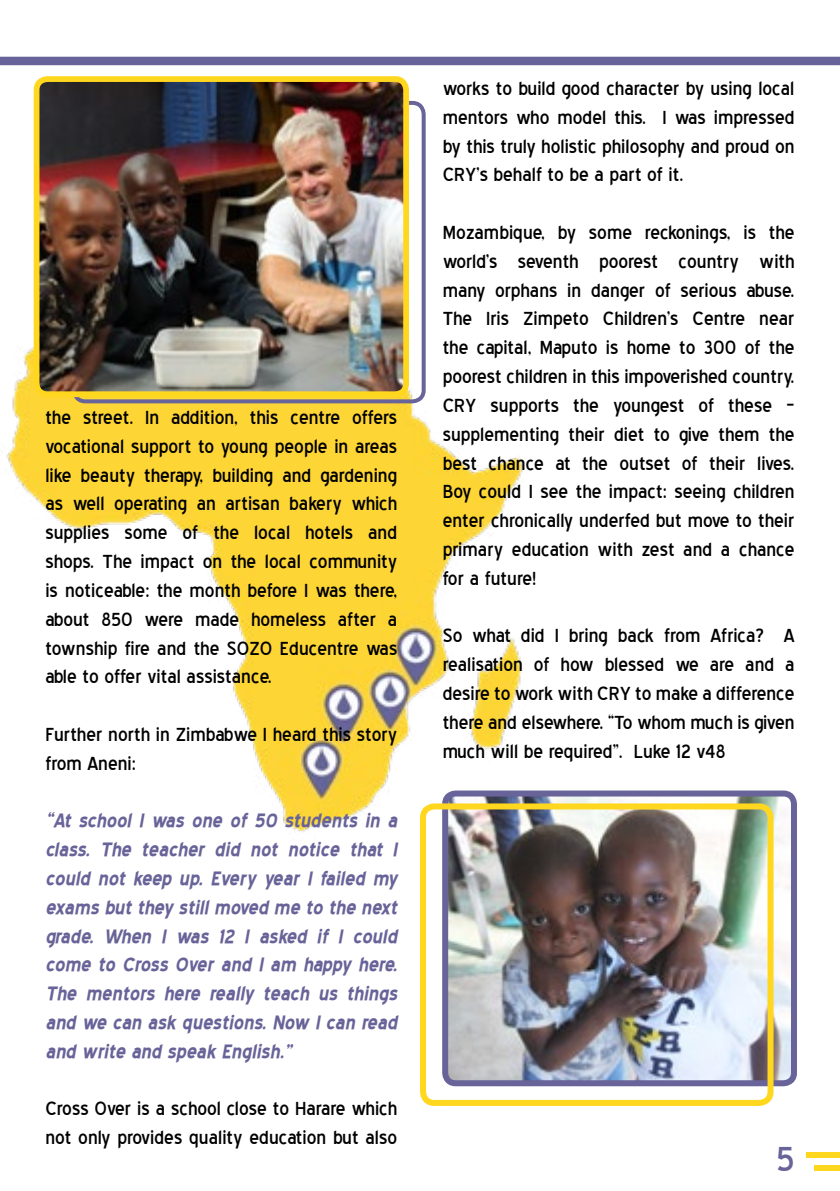
<style>
.page{position:relative;width:840px;height:1191px;background:#fff}
.page>*{position:absolute;margin:0;border:0;box-sizing:border-box;transform-origin:0 0}
.t1{font:44px "Blue Highway";color:#686398}
.t2{font:24px/28.8px "Blue Highway";color:#000;text-align:justify}
.t3{font:italic 700 24px/28.8px "Blue Highway";color:#686398;text-align:justify}
</style>
<div class="page">
<div style="left:805px;top:1152px;width:34px;height:6px;background:#ffd71f"></div>
<div style="left:814px;top:1165px;width:25px;height:5px;background:#ffd71f"></div>
<img style="left:6px;top:187px;width:517px;height:645px">
<div style="left:72px;top:101px;width:353px;height:302px;border:4px solid #686398;border-radius:11px"></div>
<div style="left:0;top:57px;width:839px;height:8px;background:#686398"></div>
<img style="left:449px;top:797px;width:340px;height:282px">
<div style="left:442px;top:790px;width:354px;height:296px;border:6px solid #686398;border-radius:11px"></div>
<img style="left:41px;top:83px;width:361px;height:307px">
<div style="left:34px;top:76px;width:375px;height:321px;border:6px solid #ffd71f;border-radius:11px"></div>
<div style="left:420px;top:803px;width:353px;height:303px;border:6px solid #ffd71f;border-radius:11px"></div>
<p class="t2" style="left:45px;top:403px;width:353px">the street. In addition, this centre offers vocational support to young people in areas like beauty therapy, building and gardening as well operating an artisan bakery which supplies some of the local hotels and shops. The impact on the local community is noticeable: the month before I was there, about 850 were made homeless after a township fire and the SOZO Educentre was able to offer vital assistance.</p>
<p class="t2" style="left:45px;top:720px;width:353px">Further north in Zimbabwe I heard this story from Aneni:</p>
<p class="t3" style="left:45px;top:806px;width:357px">“At school I was one of 50 students in a class. The teacher did not notice that I could not keep up. Every year I failed my exams but they still moved me to the next grade. When I was 12 I asked if I could come to Cross Over and I am happy here.<br>The mentors here really teach us things and we can ask questions. Now I can read and write and speak English.”</p>
<p class="t2" style="left:45px;top:1094px;width:353px">Cross Over is a school close to Harare which not only provides quality education but also</p>
<p class="t2" style="left:442px;top:74px;width:353px">works to build good character by using local mentors who model this. I was impressed by this truly holistic philosophy and proud on CRY’s behalf to be a part of it.</p>
<p class="t2" style="left:442px;top:218px;width:353px">Mozambique, by some reckonings, is the world’s seventh poorest country with many orphans in danger of serious abuse.<br>The Iris Zimpeto Children’s Centre near the capital, Maputo is home to 300 of the poorest children in this impoverished country.<br>CRY supports the youngest of these – supplementing their diet to give them the best chance at the outset of their lives.<br>Boy could I see the impact: seeing children enter chronically underfed but move to their primary education with zest and a chance for a future!</p>
<p class="t2" style="left:442px;top:621px;width:353px">So what did I bring back from Africa? A realisation of how blessed we are and a desire to work with CRY to make a difference there and elsewhere. “To whom much is given much will be required”. Luke 12 v48</p>
<h1 class="t1" style="left:775px;top:1139px;width:20px">5</h1>
</div>
